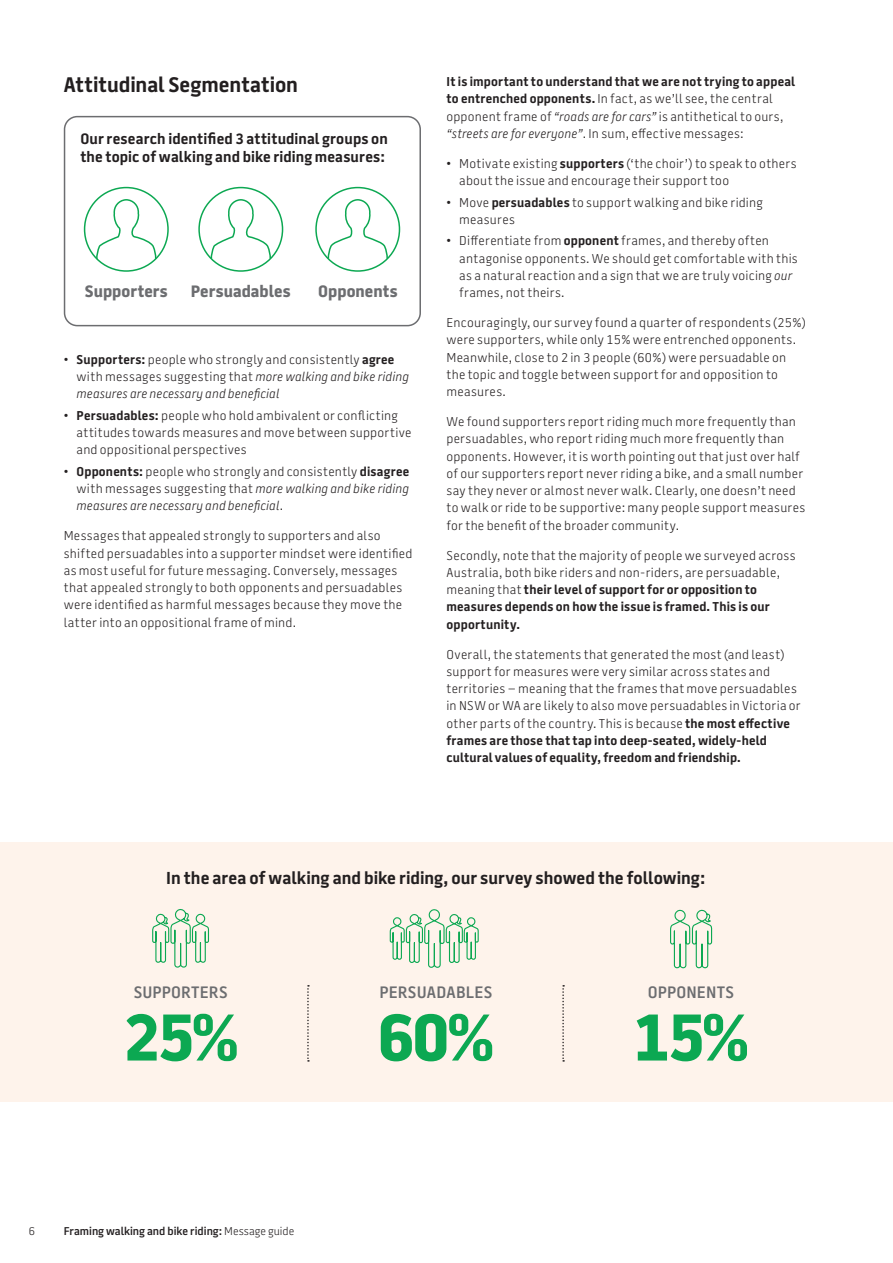
<style>
.page{position:relative;width:893px;height:1263px;background:#fff}
.page>*{position:absolute;margin:0;border:0;box-sizing:border-box;transform-origin:0 0}
.Heading_02{font:800 66px "Battersea";color:#0ca852}
.Heading_02-2{font:700 21px "Battersea";color:#231f20}
.Heading_02-3{font:700 17.25px "Battersea";color:#231f20}
.Heading_03{font:600 16.5px "Battersea";letter-spacing:.015em;color:#6c6d70}
.Precede_-_grey{font:800 16.35px "Battersea";letter-spacing:.005em;color:#6c6d70}
.Body{font:700 15px/18px "Battersea";letter-spacing:.01em;color:#231f20}
.Body-2{font:300 12.75px/17.2px "Battersea";letter-spacing:.02em;color:#231f20}
.t1{font:600 11.25px "Battersea";color:#231f20}
.t2{font:300 11.25px "Battersea";color:#231f20}
.s1{font-weight:700}
.s2{font-style:italic}
.s3{font-weight:300}
</style>
<div class="page">
<div style="left:64px;top:116px;width:357px;height:210px;border:2px solid #6c6d70;border-radius:13px"></div>
<div style="left:84px;top:187px;width:85px;height:85px;border:2px solid #0ca852;border-radius:50%"></div>
<svg style="left:95px;top:198px;width:62px;height:62px"></svg>
<div style="left:198px;top:187px;width:85px;height:85px;border:2px solid #0ca852;border-radius:50%"></div>
<svg style="left:210px;top:198px;width:62px;height:62px"></svg>
<div style="left:315px;top:187px;width:85px;height:85px;border:2px solid #0ca852;border-radius:50%"></div>
<svg style="left:327px;top:198px;width:62px;height:129px"></svg>
<div style="left:0;top:842px;width:893px;height:259px;background:#fef3eb"></div>
<svg style="left:307px;top:985px;width:2px;height:77px"></svg>
<svg style="left:562px;top:985px;width:2px;height:77px"></svg>
<svg style="left:152px;top:909px;width:57px;height:59px"></svg>
<svg style="left:389px;top:909px;width:90px;height:59px"></svg>
<svg style="left:670px;top:910px;width:43px;height:59px"></svg>
<p class="Heading_02-2" style="left:64px;top:70px;width:236px">Attitudinal Segmentation</p>
<p class="Body" style="left:80px;top:131px;width:309px">Our research identified 3 attitudinal groups on the topic of walking and bike riding measures:</p>
<p class="Precede_-_grey" style="left:85px;top:280px;width:85px">Supporters</p>
<p class="Precede_-_grey" style="left:191px;top:280px;width:101px">Persuadables</p>
<p class="Precede_-_grey" style="left:318px;top:280px;width:81px">Opponents</p>
<p class="Body-2" style="left:77px;top:351px;width:334px;text-indent:-13px"><span class="s1">• Supporters:</span> people who strongly and consistently <span class="s1">agree </span>with messages suggesting that <span class="s2">more walking and bike riding measures are necessary and beneficial</span></p>
<p class="Body-2" style="left:77px;top:407px;width:337px;text-indent:-13px">• <span class="s1">Persuadables:</span> people who hold ambivalent or conflicting attitudes towards measures and move between supportive and oppositional perspectives</p>
<p class="Body-2" style="left:77px;top:463px;width:334px;text-align:justify;text-indent:-13px">• <span class="s1">Opponents:</span> people who strongly and consistently <span class="s1">disagree </span>with messages suggesting that <span class="s2">more walking and bike riding measures are necessary and beneficial</span>.</p>
<p class="Body-2" style="left:64px;top:527px;width:350px">Messages that appealed strongly to supporters and also shifted persuadables into a supporter mindset were identified as most useful for future messaging. Conversely, messages that appealed strongly to both opponents and persuadables were identified as harmful messages because they move the latter into an oppositional frame of mind.</p>
<p class="Body-2" style="left:446px;top:73px;width:350px"><span class="s1">It is important to understand that we are not trying to appeal to entrenched opponents.</span> In fact, as we’ll see, the central opponent frame of <span class="s2">“roads are for cars”</span> is antithetical to ours, <span class="s2">“streets are for everyone”</span>. In sum, effective messages:</p>
<p class="Body-2" style="left:459px;top:155px;width:339px;text-indent:-13px">• Motivate existing <span class="s1">supporters</span> (‘the choir’) to speak to others about the issue and encourage their support too</p>
<p class="Body-2" style="left:459px;top:194px;width:305px;text-indent:-13px">• Move <span class="s1">persuadables</span> to support walking and bike riding measures</p>
<p class="Body-2" style="left:459px;top:233px;width:340px;text-indent:-13px">• Differentiate from <span class="s1">opponent</span> frames, and thereby often antagonise opponents. We should get comfortable with this as a natural reaction and a sign that we are truly voicing <span class="s2">our </span>frames, not theirs.</p>
<p class="Body-2" style="left:446px;top:314px;width:361px">Encouragingly, our survey found a quarter of respondents (25%) were supporters, while only 15% were entrenched opponents.<br>Meanwhile, close to 2 in 3 people (60%) were persuadable on the topic and toggle between support for and opposition to measures.</p>
<p class="Body-2" style="left:446px;top:413px;width:360px">We found supporters report riding much more frequently than persuadables, who report riding much more frequently than opponents. However, it is worth pointing out that just over half of our supporters report never riding a bike, and a small number say they never or almost never walk. Clearly, one doesn’t need to walk or ride to be supportive: many people support measures for the benefit of the broader community.</p>
<p class="Body-2" style="left:446px;top:547px;width:351px">Secondly, note that the majority of people we surveyed across Australia, both bike riders and non-riders, are persuadable, meaning that <span class="s1">their level of support for or opposition to measures depends on how the issue is framed. This is our opportunity.</span></p>
<p class="Body-2" style="left:446px;top:646px;width:356px">Overall, the statements that generated the most (and least) support for measures were very similar across states and territories – meaning that the frames that move persuadables in NSW or WA are likely to also move persuadables in Victoria or other parts of the country. This is because <span class="s1">the most effective frames are those that tap into deep-seated, widely-held cultural values of equality, freedom and friendship.</span></p>
<p class="Heading_02-3" style="left:166px;top:866px;width:541px">In the area of walking and bike riding, our survey showed the following:</p>
<p class="Heading_03" style="left:134px;top:981px;width:95px">SUPPORTERS</p>
<p class="Heading_03" style="left:379px;top:981px;width:115px">PERSUADABLES</p>
<p class="Heading_03" style="left:648px;top:981px;width:88px">OPPONENTS</p>
<p class="Heading_02" style="left:123px;top:992px;width:117px">25%</p>
<p class="Heading_02" style="left:378px;top:992px;width:118px">60%</p>
<p class="Heading_02" style="left:633px;top:992px;width:117px">15%</p>
<p class="t2" style="left:29px;top:1224px;width:8px">6</p>
<p class="t1" style="left:64px;top:1224px;width:232px">Framing walking and bike riding: <span class="s3">Message guide</span></p>
</div>
